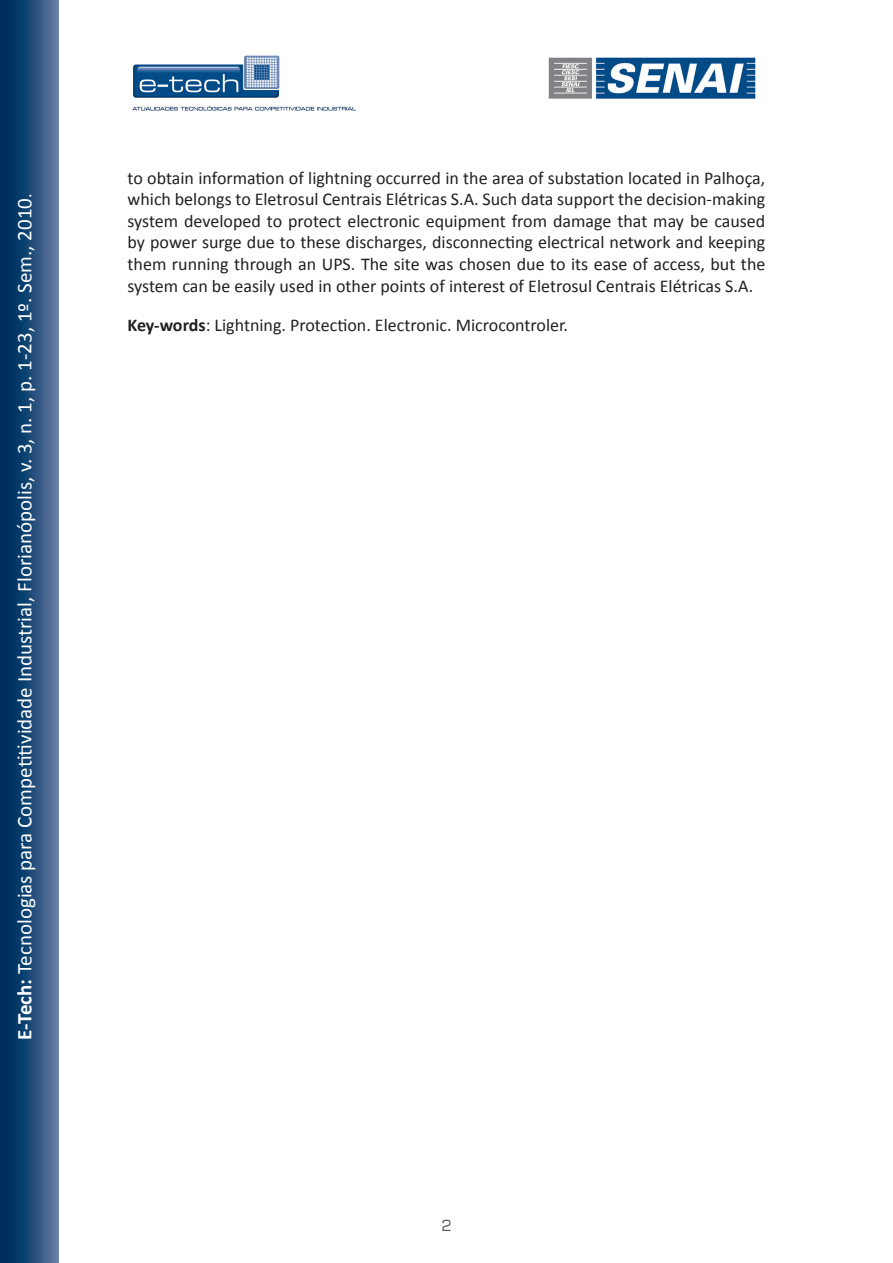
<style>
.page{position:relative;width:893px;height:1263px;background:#fff}
.page>*{position:absolute;margin:0;border:0;box-sizing:border-box;transform-origin:0 0}
.t1{font:21px "Calibri";color:#fff}
.t2{font:18px/21.6px "Calibri";color:#231f20;text-align:justify}
.t3{font:15px "Square 721 BT";color:#57585a}
.s1{font-weight:700}
.s2{font-size:18px}
</style>
<div class="page">
<svg style="left:0;top:0;width:58px;height:1263px;background:#214b78"></svg>
<img style="left:548px;top:57px;width:208px;height:42px">
<img style="left:132px;top:55px;width:224px;height:56px">
<p class="t1" style="left:12px;top:1040px;width:848px;rotate:-90deg"><span class="s1">E-Tech:</span> Tecnologias para Competitividade Industrial, Florianópolis, v. 3, n. 1, p. 1-23, 1º. Sem., 2010<span class="s2">.</span></p>
<p class="t2" style="left:128px;top:166px;width:639px">to obtain information of lightning occurred in the area of substation located in Palhoça, which belongs to Eletrosul Centrais Elétricas S.A. Such data support the decision-making system developed to protect electronic equipment from damage that may be caused by power surge due to these discharges, disconnecting electrical network and keeping them running through an UPS. The site was chosen due to its ease of access, but the system can be easily used in other points of interest of Eletrosul Centrais Elétricas S.A.</p>
<p class="t2" style="left:128px;top:314px;width:442px"><span class="s1">Key-words</span>: Lightning. Protection. Electronic. Microcontroler.</p>
<p class="t3" style="left:441px;top:1216px;width:12px">2</p>
</div>
